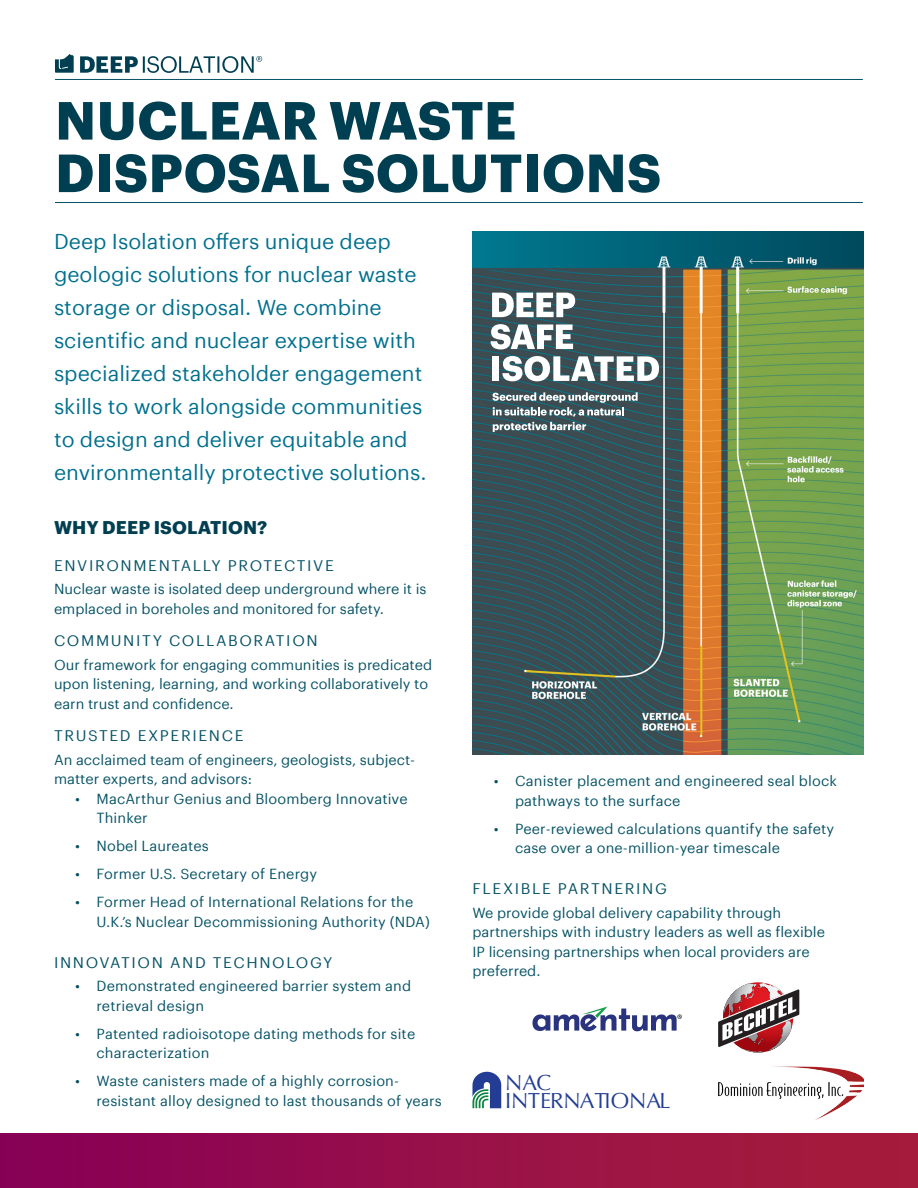
<style>
.page{position:relative;width:918px;height:1188px;background:#fff}
.page>*{position:absolute;margin:0;border:0;box-sizing:border-box;transform-origin:0 0}
.Headline{font:700 52.5px/52.5px "Graphik LCTT";letter-spacing:.005em;color:#003f51}
.t1{font:21.9px/18.6px "Optima";color:#233d95}
.intro_text{font:21px/33px "Graphik LCTT";color:#00708e}
.Subhead_1{font:700 18px "Graphik LCTT";letter-spacing:.005em;color:#003f51}
.Subhead_2{font:15px "Graphik LCTT";letter-spacing:.105em;color:#045164}
.body_text{font:14.25px/19.5px "Graphik LCTT";letter-spacing:.01em;color:#045164}
.body_text_no_space{font:14.25px/19.5px "Graphik LCTT";color:#045164}
</style>
<div class="page">
<div style="left:0;top:1133px;width:918px;height:55px;background:linear-gradient(to right,#880056,#a71e3b)"></div>
<hr style="left:55px;top:202px;width:808px;height:1px;background:#045164">
<hr style="left:55px;top:79px;width:808px;height:1px;background:#045164">
<svg style="left:55px;top:54px;width:19px;height:19px"></svg>
<svg style="left:80px;top:56px;width:182px;height:17px"></svg>
<img style="left:472px;top:232px;width:392px;height:523px">
<svg style="left:492px;top:293px;width:83px;height:24px"></svg>
<svg style="left:491px;top:324px;width:82px;height:25px"></svg>
<div style="left:492px;top:356px;width:7px;height:25px;background:#fff"></div>
<svg style="left:502px;top:356px;width:157px;height:25px"></svg>
<svg style="left:492px;top:392px;width:146px;height:40px;background:#66797f"></svg>
<img style="left:718px;top:1066px;width:146px;height:54px">
<svg style="left:472px;top:1072px;width:29px;height:36px"></svg>
<svg style="left:718px;top:983px;width:82px;height:70px"></svg>
<svg style="left:532px;top:1007px;width:150px;height:24px"></svg>
<p class="Headline" style="left:55px;top:90px;width:608px">NUCLEAR WASTE<br>DISPOSAL SOLUTIONS</p>
<p class="intro_text" style="left:54px;top:223px;width:374px">Deep Isolation offers unique deep geologic solutions for nuclear waste storage or disposal. We combine scientific and nuclear expertise with specialized stakeholder engagement skills to work alongside communities to design and deliver equitable and environmentally protective solutions.</p>
<p class="Subhead_1" style="left:54px;top:514px;width:215px">WHY DEEP ISOLATION?</p>
<p class="Subhead_2" style="left:54px;top:554px;width:281px">ENVIRONMENTALLY PROTECTIVE</p>
<p class="body_text_no_space" style="left:54px;top:578px;width:374px">Nuclear waste is isolated deep underground where it is emplaced in boreholes and monitored for safety.</p>
<p class="Subhead_2" style="left:54px;top:629px;width:265px">COMMUNITY COLLABORATION</p>
<p class="body_text_no_space" style="left:54px;top:654px;width:380px">Our framework for engaging communities is predicated upon listening, learning, and working collaboratively to earn trust and confidence.</p>
<p class="Subhead_2" style="left:54px;top:724px;width:191px">TRUSTED EXPERIENCE</p>
<p class="body_text_no_space" style="left:54px;top:749px;width:363px">An acclaimed team of engineers, geologists, subject&shy;matter experts, and advisors:</p>
<p class="body_text" style="left:97px;top:788px;width:313px;text-indent:-21px">• MacArthur Genius and Bloomberg Innovative<br>Thinker</p>
<p class="body_text" style="left:75px;top:835px;width:135px">• Nobel Laureates</p>
<p class="body_text" style="left:75px;top:863px;width:243px">• Former U.S. Secretary of Energy</p>
<p class="body_text" style="left:97px;top:891px;width:335px;text-indent:-21px">• Former Head of International Relations for the<br>U.K.’s Nuclear Decommissioning Authority (NDA)</p>
<p class="Subhead_2" style="left:54px;top:951px;width:280px">INNOVATION AND TECHNOLOGY</p>
<p class="body_text" style="left:97px;top:975px;width:316px;text-indent:-21px">• Demonstrated engineered barrier system and retrieval design</p>
<p class="body_text" style="left:97px;top:1023px;width:320px;text-indent:-21px">• Patented radioisotope dating methods for site characterization</p>
<p class="body_text" style="left:97px;top:1070px;width:347px;text-indent:-21px">• Waste canisters made of a highly corrosion&shy;resistant alloy designed to last thousands of years</p>
<p class="body_text" style="left:515px;top:770px;width:324px;text-indent:-21px">• Canister placement and engineered seal block pathways to the surface</p>
<p class="body_text" style="left:515px;top:817px;width:321px;text-indent:-21px">• Peer-reviewed calculations quantify the safety case over a one-million-year timescale</p>
<p class="Subhead_2" style="left:473px;top:877px;width:196px">FLEXIBLE PARTNERING</p>
<p class="body_text" style="left:472px;top:901px;width:354px">We provide global delivery capability through partnerships with industry leaders as well as flexible IP licensing partnerships when local providers are preferred.</p>
<h2 class="t1" style="left:505px;top:1073px;width:167px">NAC<br>INTERNATIONAL</h2>
</div>
